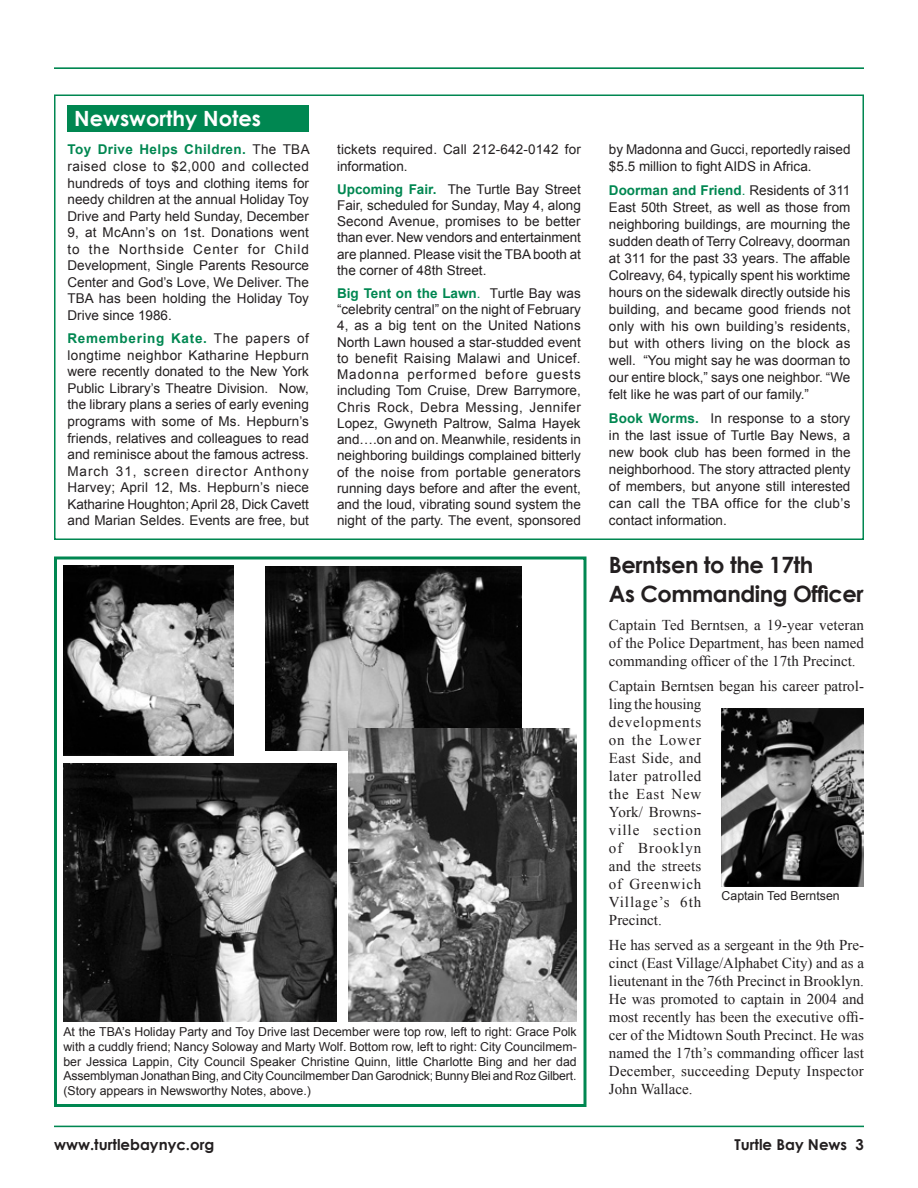
<style>
.page{position:relative;width:918px;height:1188px;background:#fff}
.page>*{position:absolute;margin:0;border:0;box-sizing:border-box;transform-origin:0 0}
.t1{font:700 22.5px/28.8px "Century Gothic";letter-spacing:-.02em;color:#231f20}
.t2{font:700 21px "Century Gothic";color:#fff}
.t3{font:15px/18px "Times New Roman";letter-spacing:.01em;color:#231f20;text-align:justify}
.t4{font:700 15px "Century Gothic";color:#231f20}
.t5{font:13.5px/16.5px "Arial";color:#231f20;text-align:justify}
.t6{font:12.3px/14.7px "Arial";color:#231f20;text-align:justify}
.s1{font-weight:700;color:#008751}
.s2{color:#008751}
</style>
<div class="page">
<div style="left:54px;top:556px;width:533px;height:551px;border:3px solid #008751"></div>
<hr style="left:54px;top:1126px;width:810px;height:1px;background:#008751">
<hr style="left:54px;top:68px;width:810px;height:1px;background:#008751">
<div style="left:54px;top:95px;width:810px;height:445px;border:2px solid #008751"></div>
<div style="left:68px;top:105px;width:241px;height:27px;background:#008751"></div>
<img style="left:722px;top:708px;width:142px;height:178px">
<img style="left:63px;top:764px;width:273px;height:257px">
<img style="left:266px;top:566px;width:256px;height:185px">
<img style="left:349px;top:728px;width:228px;height:293px">
<img style="left:63px;top:566px;width:171px;height:190px">
<p class="t2" style="left:74px;top:105px;width:188px">Newsworthy Notes</p>
<p class="t5" style="left:68px;top:141px;width:244px"><span class="s1">Toy Drive Helps Children.</span> The TBA raised close to $2,000 and collected hundreds of toys and clothing items for needy children at the annual Holiday Toy Drive and Party held Sunday, December 9, at McAnn’s on 1st. Donations went to the Northside Center for Child Development, Single Parents Resource Center and God’s Love, We Deliver. The TBA has been holding the Holiday Toy Drive since 1986.</p>
<p class="t5" style="left:68px;top:330px;width:243px"><span class="s1">Remembering Kate.</span> The papers of longtime neighbor Katharine Hepburn were recently donated to the New York Public Library’s Theatre Division. Now, the library plans a series of early evening programs with some of Ms. Hepburn’s friends, relatives and colleagues to read and reminisce about the famous actress.<br>March 31, screen director Anthony Harvey; April 12, Ms. Hepburn’s niece Katharine Houghton; April 28, Dick Cavett and Marian Seldes. Events are free, but</p>
<p class="t5" style="left:337px;top:142px;width:245px">tickets required. Call 212-642-0142 for information.</p>
<p class="t5" style="left:337px;top:181px;width:245px"><span class="s1">Upcoming Fair.</span> The Turtle Bay Street Fair, scheduled for Sunday, May 4, along Second Avenue, promises to be better than ever. New vendors and entertainment are planned. Please visit the TBA booth at the corner of 48th Street.</p>
<p class="t5" style="left:337px;top:285px;width:245px"><span class="s1">Big Tent on the Lawn</span><span class="s2">.</span> Turtle Bay was “celebrity central” on the night of February 4, as a big tent on the United Nations North Lawn housed a star-studded event to benefit Raising Malawi and Unicef.<br>Madonna performed before guests including Tom Cruise, Drew Barrymore, Chris Rock, Debra Messing, Jennifer Lopez, Gwyneth Paltrow, Salma Hayek and….on and on. Meanwhile, residents in neighboring buildings complained bitterly of the noise from portable generators running days before and after the event, and the loud, vibrating sound system the night of the party. The event, sponsored</p>
<p class="t6" style="left:63px;top:1024px;width:515px">At the TBA’s Holiday Party and Toy Drive last December were top row, left to right: Grace Polk with a cuddly friend; Nancy Soloway and Marty Wolf. Bottom row, left to right: City Councilmem&shy;ber Jessica Lappin, City Council Speaker Christine Quinn, little Charlotte Bing and her dad Assemblyman Jonathan Bing, and City Councilmember Dan Garodnick; Bunny Blei and Roz Gilbert. (Story appears in Newsworthy Notes, above.)</p>
<p class="t5" style="left:609px;top:141px;width:243px;line-height:17px">by Madonna and Gucci, reportedly raised $5.5 million to fight AIDS in Africa.</p>
<p class="t5" style="left:609px;top:182px;width:243px;line-height:17px"><span class="s1">Doorman and Friend</span><span class="s2">.</span> Residents of 311<br>East 50th Street, as well as those from neighboring buildings, are mourning the sudden death of Terry Colreavy, doorman at 311 for the past 33 years. The affable Colreavy, 64, typically spent his worktime hours on the sidewalk directly outside his building, and became good friends not only with his own building’s residents, but with others living on the block as well. “You might say he was doorman to our entire block,” says one neighbor. “We felt like he was part of our family.”</p>
<p class="t5" style="left:609px;top:410px;width:243px;line-height:17px"><span class="s1">Book Worms.</span> In response to a story in the last issue of Turtle Bay News, a new book club has been formed in the neighborhood. The story attracted plenty of members, but anyone still interested can call the TBA office for the club’s contact information.</p>
<p class="t1" style="left:609px;top:550px;width:256px">Berntsen to the 17th<br>As Commanding Officer</p>
<p class="t3" style="left:609px;top:616px;width:257px">Captain Ted Berntsen, a 19-year veteran of the Police Department, has been named commanding officer of the 17th Precinct.</p>
<p class="t3" style="left:609px;top:677px;width:257px;text-align:left">Captain Berntsen began his career patrol&shy;ling the housing<br>developments<br>on the Lower<br>East Side, and<br>later patrolled<br>the East New<br>York/ Browns-<br>ville section<br>of Brooklyn<br>and the streets<br>of Greenwich<br>Village’s 6th<br>Precinct.</p>
<p class="t3" style="left:609px;top:936px;width:257px">He has served as a sergeant in the 9th Pre&shy;cinct (East Village/Alphabet City) and as a lieutenant in the 76th Precinct in Brooklyn.<br>He was promoted to captain in 2004 and most recently has been the executive offi&shy;cer of the Midtown South Precinct. He was named the 17th’s commanding officer last December, succeeding Deputy Inspector John Wallace.</p>
<p class="t6" style="left:722px;top:888px;width:120px">Captain Ted Berntsen</p>
<p class="t4" style="left:54px;top:1136px;width:162px">www.turtlebaynyc.org</p>
<p class="t4" style="left:734px;top:1136px;width:131px">Turtle Bay News 3</p>
</div>
